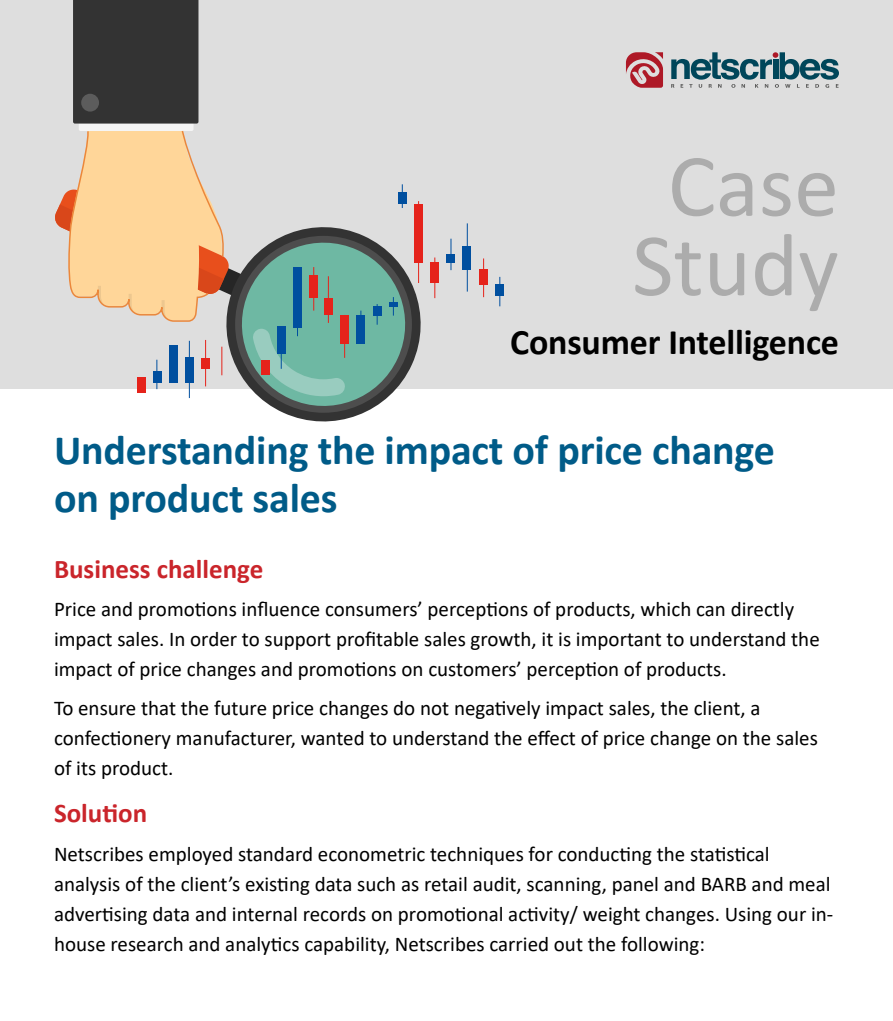
<style>
.page{position:relative;width:893px;height:1021px;background:#fff}
.page>*{position:absolute;margin:0;border:0;box-sizing:border-box;transform-origin:0 0}
.t1{font:90px/79.5px "Calibri";color:#acacac;text-align:center}
.t2{font:700 42px/48px "Calibri";letter-spacing:-.005em;color:#005b88}
.t3{font:700 36px "Calibri";letter-spacing:-.005em;color:#000}
.t4{font:700 27px "Calibri";color:#ca252b}
.t5{font:21px/30px "Calibri";color:#000}
</style>
<div class="page">
<div style="left:0;top:0;width:893px;height:388px;background:#dedede"></div>
<svg style="left:626px;top:52px;width:37px;height:36px"></svg>
<svg style="left:671px;top:52px;width:168px;height:36px"></svg>
<svg style="left:295px;top:262px;width:139px;height:160px"></svg>
<div style="left:414px;top:204px;width:9px;height:59px;background:#e5231b"></div>
<hr style="left:418px;top:201px;width:1px;height:82px;background:#e5231b">
<div style="left:430px;top:263px;width:9px;height:20px;background:#e5231b"></div>
<hr style="left:434px;top:257px;width:1px;height:41px;background:#e5231b">
<div style="left:446px;top:254px;width:9px;height:9px;background:#004f9f"></div>
<hr style="left:451px;top:239px;width:1px;height:31px;background:#004f9f">
<div style="left:462px;top:246px;width:9px;height:23px;background:#004f9f"></div>
<hr style="left:467px;top:223px;width:1px;height:68px;background:#004f9f">
<div style="left:479px;top:269px;width:9px;height:15px;background:#e5231b"></div>
<hr style="left:483px;top:258px;width:1px;height:39px;background:#e5231b">
<div style="left:495px;top:284px;width:9px;height:11px;background:#004f9f"></div>
<svg style="left:499px;top:277px;width:1px;height:29px"></svg>
<svg style="left:54px;top:0;width:362px;height:417px"></svg>
<h1 class="t1" style="left:632px;top:144px;width:208px">Case<br>Study</h1>
<h3 class="t3" style="left:510px;top:317px;width:330px">Consumer Intelligence</h3>
<h2 class="t2" style="left:54px;top:426px;width:722px">Understanding the impact of price change on product sales</h2>
<p class="t4" style="left:54px;top:549px;width:211px">Business challenge</p>
<p class="t5" style="left:54px;top:593px;width:767px">Price and promotions influence consumers’ perceptions of products, which can directly impact sales. In order to support profitable sales growth, it is important to understand the impact of price changes and promotions on customers’ perception of products.</p>
<p class="t5" style="left:54px;top:692px;width:765px">To ensure that the future price changes do not negatively impact sales, the client, a confectionery manufacturer, wanted to understand the effect of price change on the sales of its product.</p>
<p class="t4" style="left:54px;top:794px;width:95px">Solution</p>
<p class="t5" style="left:54px;top:838px;width:781px">Netscribes employed standard econometric techniques for conducting the statistical analysis of the client’s existing data such as retail audit, scanning, panel and BARB and meal advertising data and internal records on promotional activity/ weight changes. Using our in&shy;house research and analytics capability, Netscribes carried out the following:</p>
</div>
